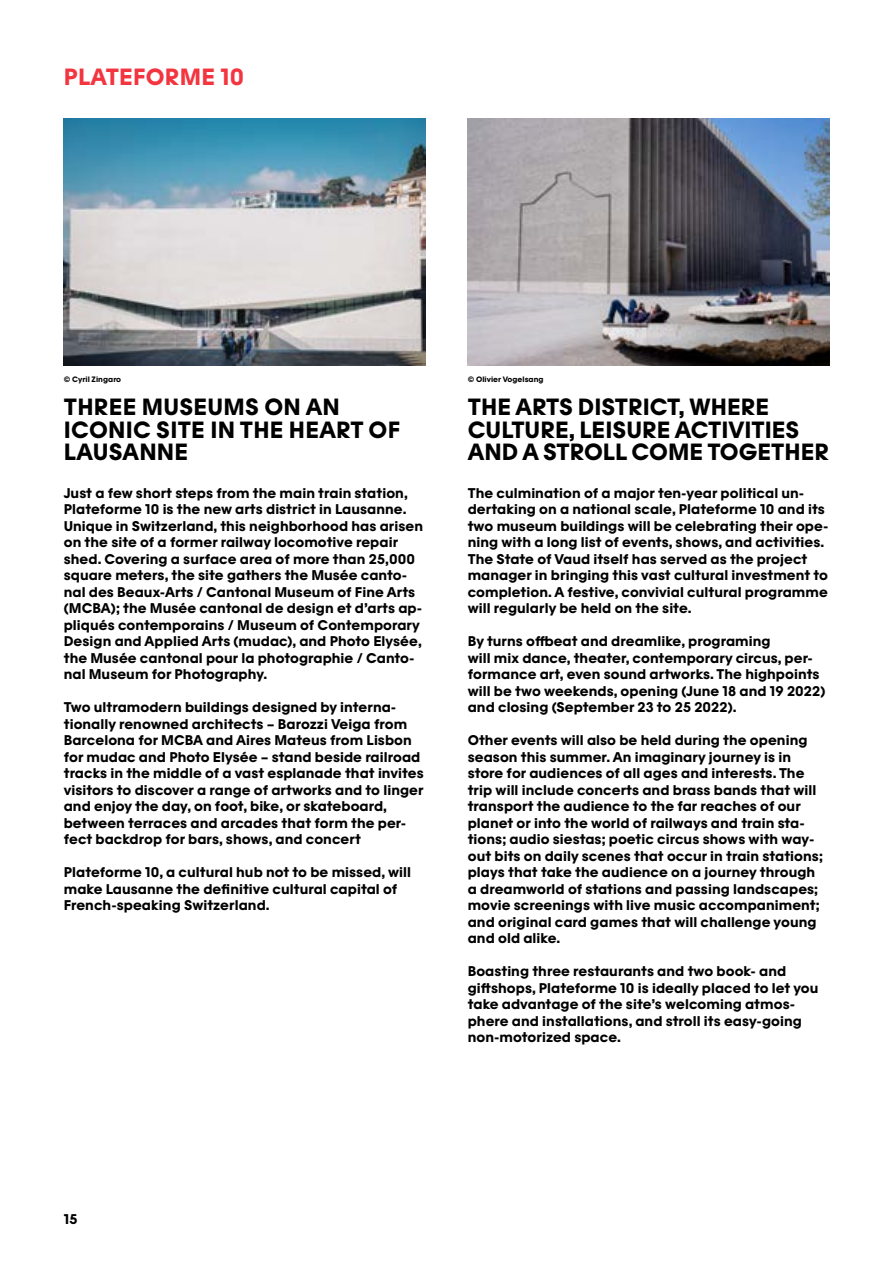
<style>
.page{position:relative;width:893px;height:1263px;background:#fff}
.page>*{position:absolute;margin:0;border:0;box-sizing:border-box;transform-origin:0 0}
.t1{font:700 22.5px/22.5px "Photo Elysee";color:#000}
.t2{font:700 22.5px "Photo Elysee";letter-spacing:.01em;color:#f33540}
.t3{font:700 13.5px/16.5px "Photo Elysee";letter-spacing:.005em;color:#000}
.t4{font:700 7.5px "Photo Elysee";letter-spacing:.005em;color:#000}
</style>
<div class="page">
<img style="left:64px;top:118px;width:361px;height:248px">
<img style="left:468px;top:118px;width:361px;height:248px">
<h1 class="t2" style="left:64px;top:64px;width:182px">PLATEFORME 10</h1>
<p class="t4" style="left:64px;top:375px;width:59px">© Cyril Zingaro</p>
<h1 class="t1" style="left:64px;top:396px;width:338px">THREE MUSEUMS ON AN<br>ICONIC SITE IN THE HEART OF<br>LAUSANNE</h1>
<p class="t3" style="left:64px;top:485px;width:361px">Just a few short steps from the main train station, Plateforme 10 is the new arts district in Lausanne.<br>Unique in Switzerland, this neighborhood has arisen on the site of a former railway locomotive repair shed. Covering a surface area of more than 25,000 square meters, the site gathers the Musée canto&shy;nal des Beaux-Arts / Cantonal Museum of Fine Arts (MCBA); the Musée cantonal de design et d’arts ap&shy;pliqués contemporains / Museum of Contemporary Design and Applied Arts (mudac), and Photo Elysée, the Musée cantonal pour la photographie / Canto&shy;nal Museum for Photography.</p>
<p class="t3" style="left:64px;top:699px;width:362px">Two ultramodern buildings designed by interna&shy;tionally renowned architects – Barozzi Veiga from Barcelona for MCBA and Aires Mateus from Lisbon for mudac and Photo Elysée – stand beside railroad tracks in the middle of a vast esplanade that invites visitors to discover a range of artworks and to linger and enjoy the day, on foot, bike, or skateboard, between terraces and arcades that form the per&shy;fect backdrop for bars, shows, and concert</p>
<p class="t3" style="left:64px;top:864px;width:349px">Plateforme 10, a cultural hub not to be missed, will make Lausanne the definitive cultural capital of<br>French-speaking Switzerland.</p>
<p class="t4" style="left:468px;top:375px;width:77px">© Olivier Vogelsang</p>
<h1 class="t1" style="left:468px;top:396px;width:363px">THE ARTS DISTRICT, WHERE<br>CULTURE, LEISURE ACTIVITIES<br>AND A STROLL COME TOGETHER</h1>
<p class="t3" style="left:468px;top:485px;width:362px">The culmination of a major ten-year political un&shy;dertaking on a national scale, Plateforme 10 and its two museum buildings will be celebrating their ope&shy;ning with a long list of events, shows, and activities.<br>The State of Vaud itself has served as the project manager in bringing this vast cultural investment to completion. A festive, convivial cultural programme will regularly be held on the site.</p>
<p class="t3" style="left:468px;top:633px;width:359px">By turns offbeat and dreamlike, programing<br>will mix dance, theater, contemporary circus, per&shy;formance art, even sound artworks. The highpoints will be two weekends, opening (June 18 and 19 2022) and closing (September 23 to 25 2022).</p>
<p class="t3" style="left:468px;top:732px;width:357px">Other events will also be held during the opening season this summer. An imaginary journey is in store for audiences of all ages and interests. The trip will include concerts and brass bands that will transport the audience to the far reaches of our planet or into the world of railways and train sta&shy;tions; audio siestas; poetic circus shows with way&shy;out bits on daily scenes that occur in train stations; plays that take the audience on a journey through a dreamworld of stations and passing landscapes; movie screenings with live music accompaniment; and original card games that will challenge young and old alike.</p>
<p class="t3" style="left:468px;top:963px;width:352px">Boasting three restaurants and two book- and giftshops, Plateforme 10 is ideally placed to let you take advantage of the site’s welcoming atmos&shy;phere and installations, and stroll its easy-going non-motorized space.</p>
<p class="t3" style="left:64px;top:1211px;width:15px">15</p>
</div>
